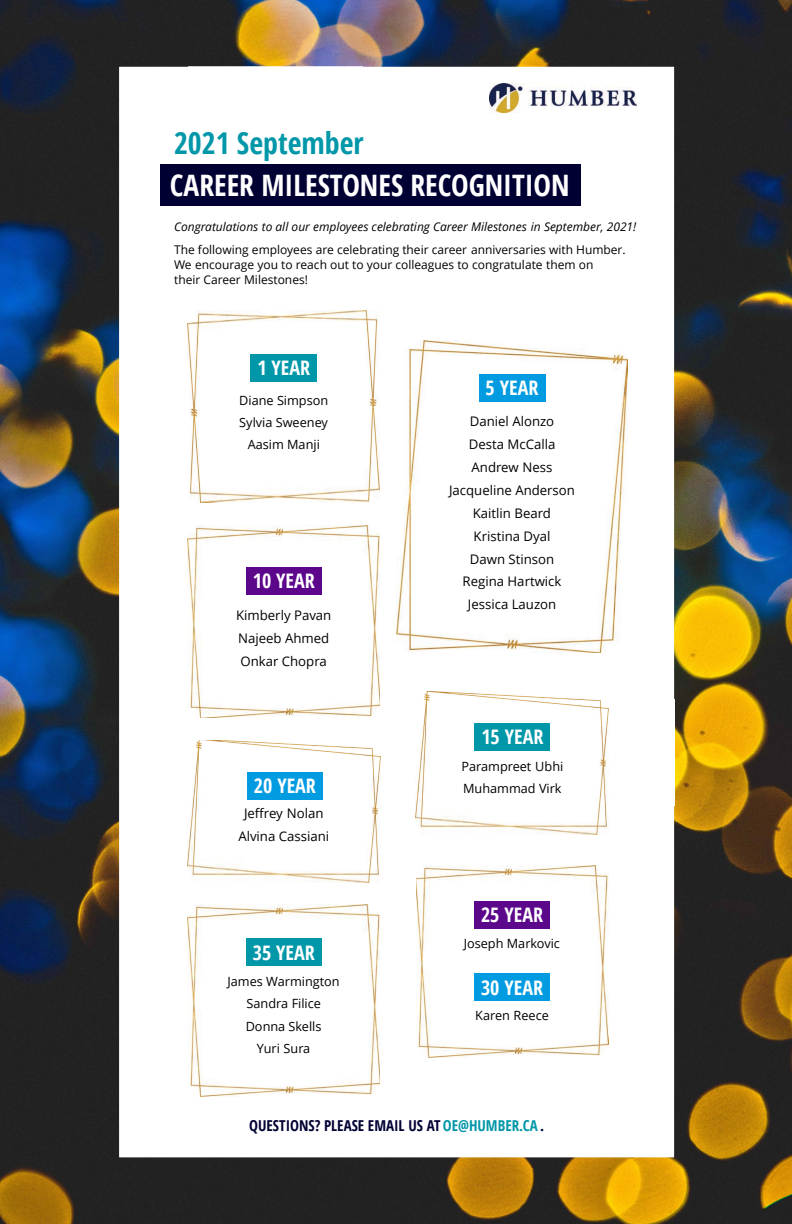
<style>
.page{position:relative;width:792px;height:1224px;background:#fff}
.page>*{position:absolute;margin:0;border:0;box-sizing:border-box;transform-origin:0 0}
.t1{font:700 condensed 30px "Open Sans";color:#0097a9}
.t2{font:700 condensed 29.6px "Open Sans";color:#fff}
.t3{font:700 condensed 20px "Open Sans";color:#fff}
.t4{font:700 condensed 15px "Open Sans";color:#003}
.t5{font:13.2px/23px "Open Sans";color:#000;text-align:center}
.t6{font:12.7px/22.1px "Open Sans";color:#000;text-align:center}
.t7{font:12px "Open Sans";color:#000}
.t8{font:italic 12px "Open Sans";color:#000}
.s1{color:#0097a9}
</style>
<div class="page">
<img style="left:0;top:0;width:792px;height:1224px">
<img style="left:119px;top:67px;width:69px;height:1090px">
<img style="left:188px;top:1087px;width:486px;height:70px">
<img style="left:188px;top:876px;width:228px;height:35px">
<img style="left:188px;top:700px;width:228px;height:70px">
<img style="left:188px;top:489px;width:209px;height:70px">
<img style="left:188px;top:67px;width:174px;height:243px">
<img style="left:380px;top:911px;width:51px;height:176px">
<img style="left:380px;top:770px;width:51px;height:106px">
<img style="left:380px;top:559px;width:51px;height:141px">
<img style="left:362px;top:67px;width:69px;height:422px">
<img style="left:431px;top:1052px;width:243px;height:35px">
<img style="left:431px;top:806px;width:243px;height:70px">
<img style="left:431px;top:630px;width:243px;height:70px">
<img style="left:431px;top:102px;width:174px;height:239px">
<img style="left:431px;top:67px;width:243px;height:35px">
<img style="left:608px;top:876px;width:66px;height:176px">
<img style="left:608px;top:700px;width:66px;height:106px">
<img style="left:605px;top:102px;width:69px;height:528px">
<div style="left:160px;top:165px;width:420px;height:41px;background:#003"></div>
<img style="left:188px;top:526px;width:192px;height:192px">
<div style="left:246px;top:567px;width:76px;height:28px;background:#5c068c"></div>
<img style="left:188px;top:905px;width:192px;height:192px">
<div style="left:246px;top:938px;width:76px;height:28px;background:#0097a9"></div>
<img style="left:416px;top:692px;width:192px;height:142px">
<div style="left:475px;top:723px;width:75px;height:28px;background:#0097a9"></div>
<img style="left:416px;top:866px;width:192px;height:192px">
<div style="left:474px;top:901px;width:76px;height:28px;background:#5c068c"></div>
<div style="left:474px;top:973px;width:76px;height:28px;background:#009be0"></div>
<img style="left:397px;top:341px;width:231px;height:312px">
<div style="left:479px;top:374px;width:66px;height:28px;background:#009be0"></div>
<img style="left:187px;top:740px;width:193px;height:143px">
<div style="left:247px;top:772px;width:76px;height:28px;background:#009be0"></div>
<img style="left:188px;top:310px;width:192px;height:192px">
<div style="left:251px;top:354px;width:66px;height:28px;background:#0097a9"></div>
<img style="left:489px;top:83px;width:147px;height:30px">
<h1 class="t1" style="left:174px;top:122px;width:191px">2021 September</h1>
<h2 class="t2" style="left:170px;top:164px;width:401px">CAREER MILESTONES RECOGNITION</h2>
<p class="t8" style="left:174px;top:218px;width:464px">Congratulations to all our employees celebrating Career Milestones in September, 2021!</p>
<p class="t7" style="left:174px;top:241px;width:453px">The following employees are celebrating their career anniversaries with Humber.</p>
<p class="t7" style="left:174px;top:272px;width:135px">their Career Milestones!</p>
<p class="t7" style="left:174px;top:256px;width:421px">We encourage you to reach out to your colleagues to congratulate them on</p>
<h3 class="t3" style="left:257px;top:354px;width:54px">1 YEAR</h3>
<p class="t6" style="left:239px;top:389px;width:91px">Diane Simpson<br>Sylvia Sweeney<br>Aasim Manji</p>
<h3 class="t3" style="left:253px;top:567px;width:64px">10 YEAR</h3>
<p class="t5" style="left:236px;top:604px;width:97px;text-align:left">Kimberly Pavan<br>Najeeb Ahmed<br>Onkar Chopra</p>
<h3 class="t3" style="left:254px;top:771px;width:64px">20 YEAR</h3>
<p class="t5" style="left:238px;top:801px;width:92px">Jeffrey Nolan<br>Alvina Cassiani</p>
<h3 class="t3" style="left:253px;top:938px;width:64px">35 YEAR</h3>
<p class="t6" style="left:228px;top:970px;width:114px">James Warmington<br>Sandra Filice<br>Donna Skells<br>Yuri Sura</p>
<h3 class="t3" style="left:486px;top:374px;width:54px">5 YEAR</h3>
<p class="t5" style="left:449px;top:409px;width:127px">Daniel Alonzo<br>Desta McCalla<br>Andrew Ness<br>Jacqueline Anderson<br>Kaitlin Beard<br>Kristina Dyal<br>Dawn Stinson<br>Regina Hartwick<br>Jessica Lauzon</p>
<h3 class="t3" style="left:481px;top:723px;width:64px">15 YEAR</h3>
<p class="t6" style="left:462px;top:755px;width:103px;text-align:left">Parampreet Ubhi<br>Muhammad Virk</p>
<h3 class="t3" style="left:481px;top:901px;width:64px">25 YEAR</h3>
<p class="t6" style="left:464px;top:932px;width:98px">Joseph Markovic</p>
<h3 class="t3" style="left:481px;top:973px;width:64px">30 YEAR</h3>
<p class="t6" style="left:475px;top:1004px;width:75px">Karen Reece</p>
<p class="t4" style="left:249px;top:1115px;width:296px">QUESTIONS? PLEASE EMAIL US AT<span class="s1">OE@HUMBER.CA</span> .</p>
</div>
